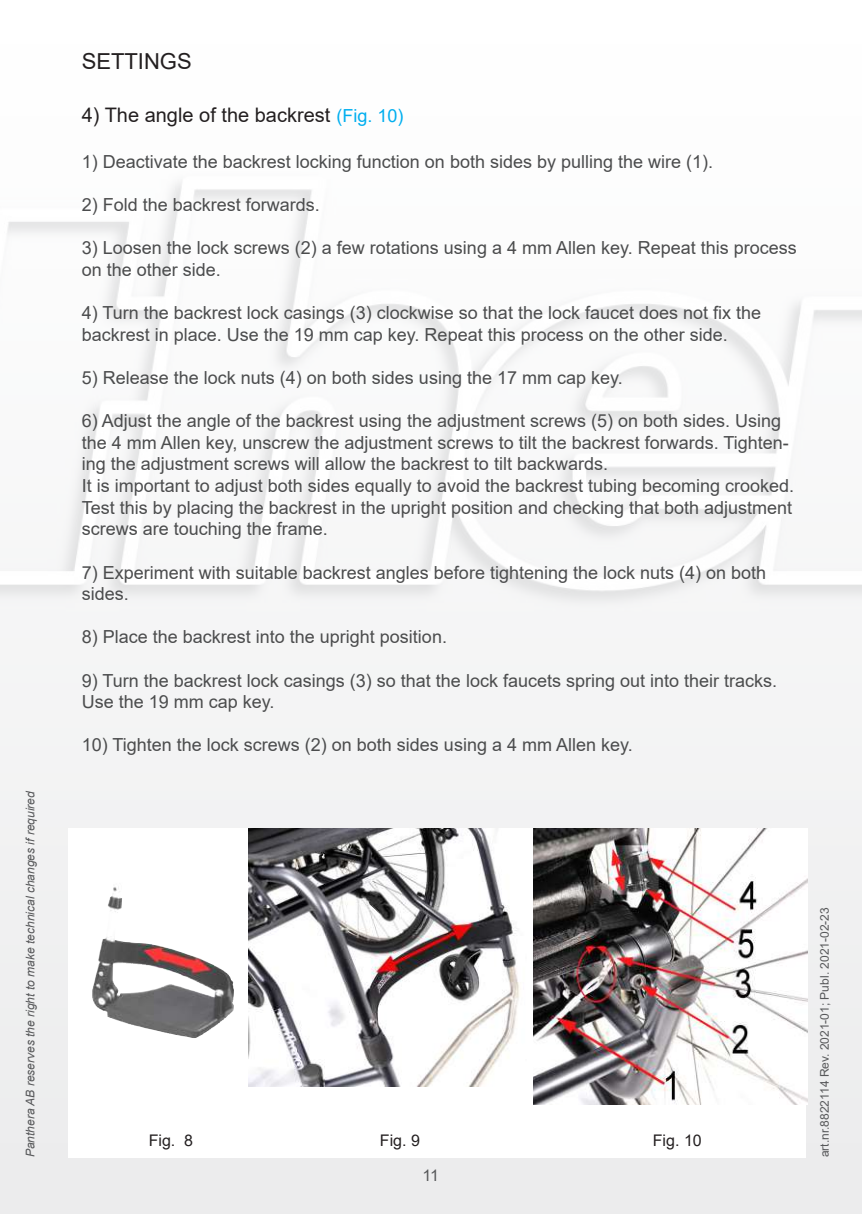
<style>
.page{position:relative;width:862px;height:1214px;background:#fff}
.page>*{position:absolute;margin:0;border:0;box-sizing:border-box;transform-origin:0 0}
.t1{font:22px "Arial";color:#231f20}
.t2{font:20px "Arial";color:#231f20}
.t3{font:18px/21.6px "Arial";color:#4b4c4d}
.t4{font:700 16px "Arial";color:#231f20}
.t5{font:16px "Arial";color:#231f20}
.t6{font:16px "Arial";color:#57585a}
.t7{font:italic 12px "Arial";color:#57585a}
.t8{font:12px "Arial";color:#57585a}
.s1{font-size:18px;color:#00aeef}
.s2{font-weight:400}
</style>
<div class="page">
<img style="left:248px;top:828px;width:272px;height:258px">
<img style="left:92px;top:887px;width:142px;height:151px">
<img style="left:533px;top:828px;width:274px;height:276px">
<p class="t7" style="left:23px;top:1157px;width:368px;rotate:-90deg">Panthera AB reserves the right to make technical changes if required</p>
<p class="t1" style="left:82px;top:46px;width:112px">SETTINGS</p>
<p class="t2" style="left:82px;top:101px;width:323px">4) The angle of the backrest <span class="s1">(Fig. 10)</span></p>
<p class="t3" style="left:82px;top:151px;width:633px">1) Deactivate the backrest locking function on both sides by pulling the wire (1).</p>
<p class="t3" style="left:82px;top:194px;width:240px">2) Fold the backrest forwards.</p>
<p class="t3" style="left:82px;top:237px;width:716px">3) Loosen the lock screws (2) a few rotations using a 4 mm Allen key. Repeat this process on the other side.</p>
<p class="t3" style="left:82px;top:302px;width:681px">4) Turn the backrest lock casings (3) clockwise so that the lock faucet does not fix the backrest in place. Use the 19 mm cap key. Repeat this process on the other side.</p>
<p class="t3" style="left:82px;top:367px;width:542px">5) Release the lock nuts (4) on both sides using the 17 mm cap key.</p>
<p class="t3" style="left:82px;top:410px;width:714px">6) Adjust the angle of the backrest using the adjustment screws (5) on both sides. Using the 4 mm Allen key, unscrew the adjustment screws to tilt the backrest forwards. Tighten&shy;ing the adjustment screws will allow the backrest to tilt backwards.<br>It is important to adjust both sides equally to avoid the backrest tubing becoming crooked.<br>Test this by placing the backrest in the upright position and checking that both adjustment screws are touching the frame.</p>
<p class="t3" style="left:82px;top:561px;width:686px">7) Experiment with suitable backrest angles before tightening the lock nuts (4) on both sides.</p>
<p class="t3" style="left:82px;top:626px;width:367px">8) Place the backrest into the upright position.</p>
<p class="t3" style="left:82px;top:669px;width:697px">9) Turn the backrest lock casings (3) so that the lock faucets spring out into their tracks.<br>Use the 19 mm cap key.</p>
<p class="t3" style="left:82px;top:734px;width:552px">10) Tighten the lock screws (2) on both sides using a 4 mm Allen key.</p>
<p class="t5" style="left:149px;top:1129px;width:46px">Fig. 8</p>
<p class="t4" style="left:380px;top:1124px;width:78px"><span class="s2">Fig. 9</span>Fig. 12</p>
<p class="t5" style="left:653px;top:1129px;width:50px">Fig. 10</p>
<p class="t4" style="left:667px;top:1129px;width:52px">Fig. 13</p>
<p class="t6" style="left:422px;top:1164px;width:18px">11</p>
<p class="t8" style="left:816px;top:1157px;width:251px;rotate:-90deg">art.nr.8822114 Rev. 2021-01; Publ. 2021-02-23</p>
</div>
